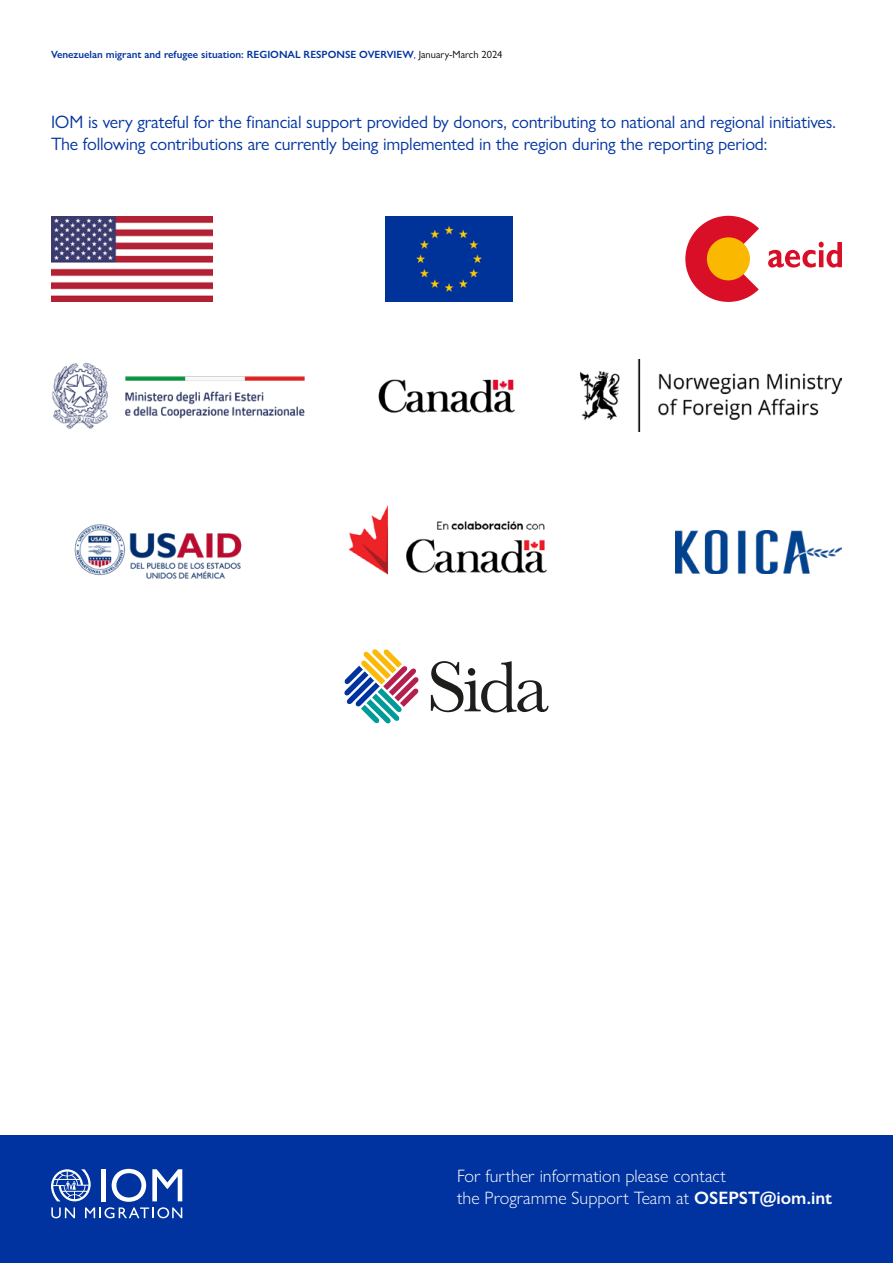
<style>
.page{position:relative;width:893px;height:1263px;background:#fff}
.page>*{position:absolute;margin:0;border:0;box-sizing:border-box;transform-origin:0 0}
.t1{font:18px/21.6px "Gill Sans Nova";letter-spacing:-.01em;color:#0033a0}
.t2{font:300 18px/21.6px "Gill Sans Nova";color:#fff}
.t3{font:600 10.5px "Gill Sans Nova";color:#0033a0}
.s1{font-weight:400}
.s2{font-weight:400;color:#000}
.s3{font-weight:600}
</style>
<div class="page">
<img style="left:52px;top:362px;width:253px;height:67px">
<img style="left:51px;top:216px;width:162px;height:85px">
<div style="left:385px;top:216px;width:128px;height:85px;background:#039"></div>
<svg style="left:685px;top:216px;width:74px;height:86px"></svg>
<div style="left:707px;top:237px;width:43px;height:43px;background:#fbb800;border-radius:50%"></div>
<svg style="left:768px;top:242px;width:74px;height:26px"></svg>
<img style="left:378px;top:379px;width:137px;height:34px">
<img style="left:348px;top:505px;width:199px;height:70px">
<img style="left:580px;top:360px;width:262px;height:71px">
<img style="left:675px;top:531px;width:167px;height:43px">
<svg style="left:344px;top:649px;width:75px;height:74px"></svg>
<svg style="left:431px;top:661px;width:118px;height:51px"></svg>
<img style="left:74px;top:524px;width:168px;height:55px">
<div style="left:0;top:1135px;width:893px;height:128px;background:#0033a0"></div>
<svg style="left:51px;top:1169px;width:131px;height:49px"></svg>
<p class="t3" style="left:51px;top:47px;width:453px">Venezuelan migrant and refugee situation: REGIONAL RESPONSE OVERVIEW<span class="s1">,</span> <span class="s2">January-March 2024</span></p>
<p class="t1" style="left:51px;top:111px;width:786px">IOM is very grateful for the financial support provided by donors, contributing to national and regional initiatives.<br>The following contributions are currently being implemented in the region during the reporting period:</p>
<p class="t2" style="left:457px;top:1165px;width:376px">For further information please contact<br>the Programme Support Team at <span class="s3">OSEPST@iom.int</span></p>
</div>
